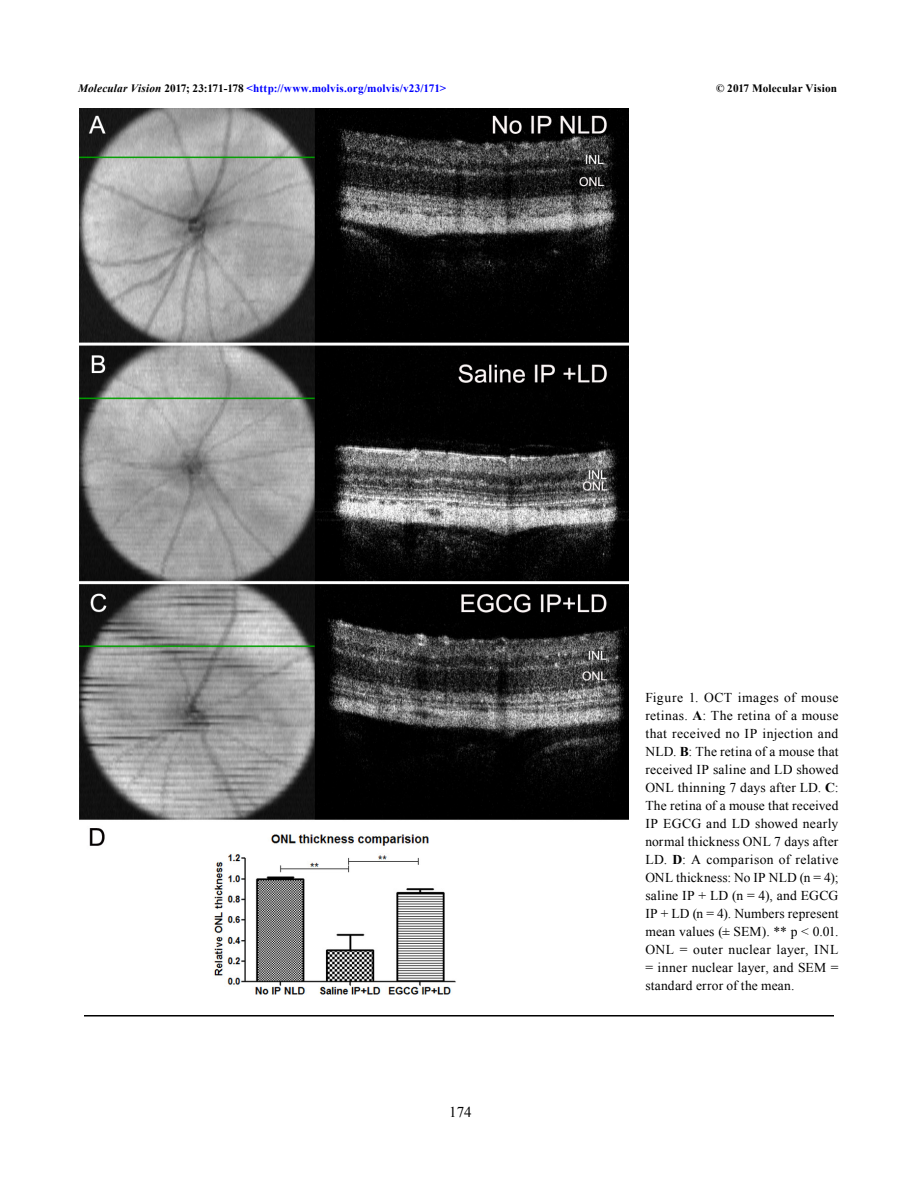
<style>
.page{position:relative;width:918px;height:1188px;background:#fff}
.page>*{position:absolute;margin:0;border:0;box-sizing:border-box;transform-origin:0 0}
.Folio{font:15px "Times New Roman";color:#000}
.Fig_Caption{font:13.5px/18px "Times New Roman";letter-spacing:.015em;color:#000;text-align:justify}
.Header_Align_Left{font:700 11.25px "Times New Roman";letter-spacing:.015em;color:#00f}
.Header_Align_Right{font:700 11.25px "Times New Roman";letter-spacing:.015em;color:#000}
.s1{font-style:italic;color:#000}
.s2{color:#000}
.s3{font-weight:700}
</style>
<div class="page">
<img style="left:80px;top:108px;width:548px;height:887px">
<hr style="left:84px;top:1015px;width:750px;height:2px;background:#000">
<p class="Header_Align_Left" style="left:78px;top:80px;width:370px"><span class="s1">Molecular Vision</span> <span class="s2">2017; 23:171-178</span> &lt;http://www.molvis.org/molvis/v23/171&gt;</p>
<p class="Header_Align_Right" style="left:716px;top:80px;width:122px">© 2017 Molecular Vision</p>
<p class="Folio" style="left:449px;top:1102px;width:24px">174</p>
<p class="Fig_Caption" style="left:645px;top:688px;width:195px">Figure 1. OCT images of mouse retinas. <span class="s3">A</span>: The retina of a mouse that received no IP injection and NLD. <span class="s3">B</span>: The retina of a mouse that received IP saline and LD showed ONL thinning 7 days after LD. <span class="s3">C</span>:<br>The retina of a mouse that received IP EGCG and LD showed nearly normal thickness ONL 7 days after LD. <span class="s3">D</span>: A comparison of relative ONL thickness: No IP NLD (n = 4); saline IP + LD (n = 4), and EGCG IP + LD (n = 4). Numbers represent mean values (± SEM). ** p &lt; 0.01.<br>ONL = outer nuclear layer, INL = inner nuclear layer, and SEM = standard error of the mean.</p>
</div>
